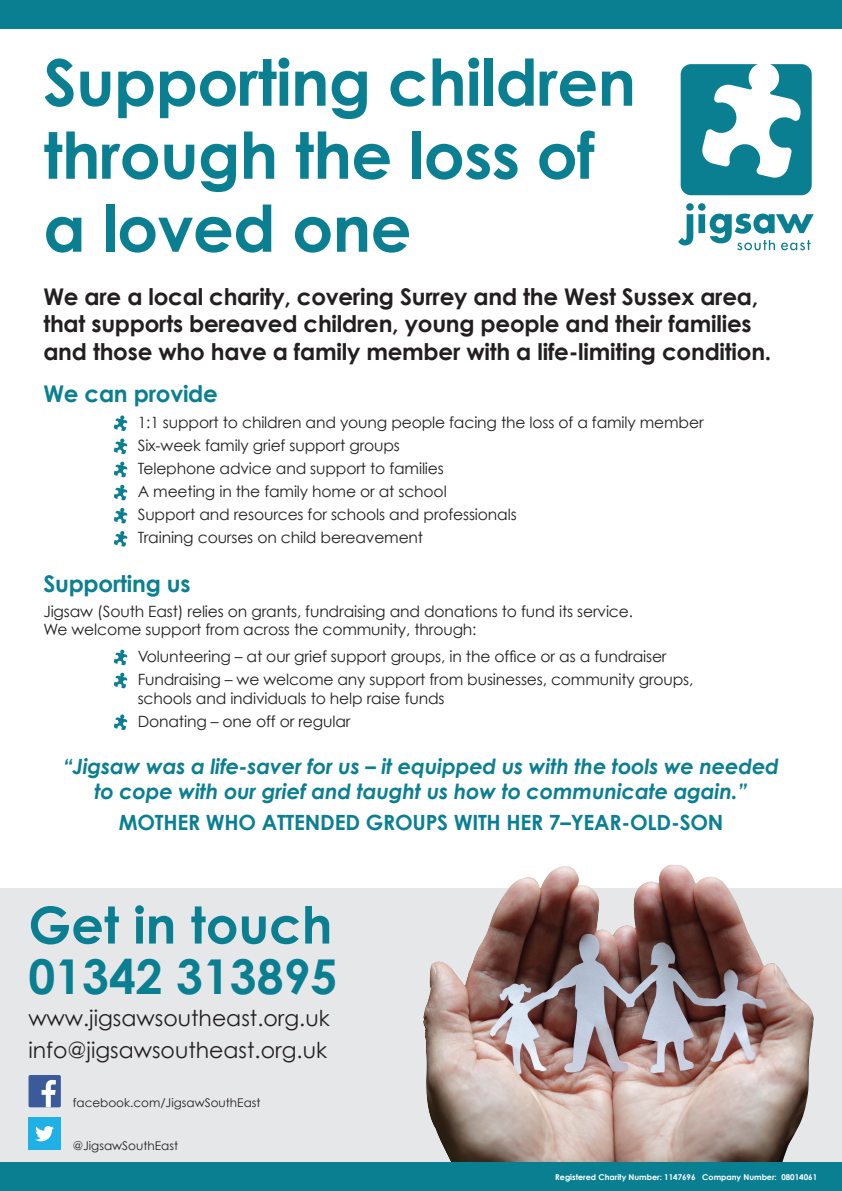
<style>
.page{position:relative;width:842px;height:1191px;background:#fff}
.page>*{position:absolute;margin:0;border:0;box-sizing:border-box;transform-origin:0 0}
.t1{font:700 64.1px/73px "Century Gothic";letter-spacing:-.01em;color:#0b7f92}
.t2{font:700 51px "Century Gothic";color:#0b7f92}
.t3{font:700 48px "Century Gothic";color:#0b7f92}
.t4{font:700 23px/27.6px "Century Gothic";letter-spacing:-.01em;color:#231f20}
.t5{font:700 23px "Century Gothic";letter-spacing:-.01em;color:#0b7f92}
.t6{font:22px/32px "Century Gothic";color:#231f20}
.t7{font:italic 700 21px/25.2px "Century Gothic";letter-spacing:-.01em;color:#0b7f92;text-align:center}
.t8{font:700 21px "Century Gothic";letter-spacing:-.01em;color:#0b7f92}
.t9{font:15.5px/18.6px "Century Gothic";letter-spacing:-.01em;color:#231f20}
.t10{font:12px "Century Gothic";color:#231f20}
.t11{font:700 8px "Century Gothic";color:#fff}
</style>
<div class="page">
<svg style="left:0;top:888px;width:842px;height:274px;background:#c9bfbf"></svg>
<img style="left:633px;top:865px;width:37px;height:44px">
<div style="left:0;top:0;width:842px;height:28px;background:#0b7f92"></div>
<div style="left:0;top:1162px;width:842px;height:29px;background:#0b7f92"></div>
<div style="left:681px;top:64px;width:131px;height:131px;background:#0b7f92;border-radius:10px"></div>
<svg style="left:678px;top:203px;width:136px;height:47px"></svg>
<div style="left:686px;top:203px;width:8px;height:8px;background:#0b7f92;border-radius:50%"></div>
<svg style="left:701px;top:64px;width:101px;height:114px"></svg>
<div style="left:29px;top:1075px;width:32px;height:32px;background:#3b5a9a;border-radius:2px"></div>
<svg style="left:42px;top:1080px;width:14px;height:27px"></svg>
<div style="left:28px;top:1117px;width:33px;height:32px;background:#1fb0e6"></div>
<svg style="left:35px;top:1126px;width:19px;height:15px"></svg>
<svg style="left:114px;top:415px;width:13px;height:16px"></svg>
<svg style="left:114px;top:438px;width:13px;height:16px"></svg>
<svg style="left:114px;top:461px;width:13px;height:16px"></svg>
<svg style="left:114px;top:485px;width:13px;height:15px"></svg>
<svg style="left:114px;top:508px;width:13px;height:15px"></svg>
<svg style="left:114px;top:531px;width:13px;height:16px"></svg>
<svg style="left:114px;top:649px;width:13px;height:16px"></svg>
<svg style="left:114px;top:672px;width:13px;height:16px"></svg>
<svg style="left:114px;top:714px;width:13px;height:16px"></svg>
<p class="t1" style="left:43px;top:44px;width:594px">Supporting children through the loss of a loved one</p>
<p class="t4" style="left:43px;top:282px;width:729px">We are a local charity, covering Surrey and the West Sussex area, that supports bereaved children, young people and their families and those who have a family member with a life-limiting condition.</p>
<p class="t5" style="left:43px;top:379px;width:176px">We can provide</p>
<p class="t9" style="left:138px;top:412px;width:567px">1:1 support to children and young people facing the loss of a family member</p>
<p class="t9" style="left:138px;top:436px;width:264px">Six-week family grief support groups</p>
<p class="t9" style="left:138px;top:459px;width:308px">Telephone advice and support to families</p>
<p class="t9" style="left:138px;top:482px;width:310px">A meeting in the family home or at school</p>
<p class="t9" style="left:138px;top:505px;width:380px">Support and resources for schools and professionals</p>
<p class="t9" style="left:138px;top:528px;width:287px">Training courses on child bereavement</p>
<p class="t5" style="left:43px;top:569px;width:149px">Supporting us</p>
<p class="t9" style="left:43px;top:601px;width:591px">Jigsaw (South East) relies on grants, fundraising and donations to fund its service.<br>We welcome support from across the community, through:</p>
<p class="t9" style="left:138px;top:647px;width:530px">Volunteering – at our grief support groups, in the office or as a fundraiser</p>
<p class="t9" style="left:138px;top:670px;width:557px">Fundraising – we welcome any support from businesses, community groups, schools and individuals to help raise funds</p>
<p class="t9" style="left:138px;top:711px;width:214px">Donating – one off or regular</p>
<p class="t7" style="left:63px;top:752px;width:718px">“Jigsaw was a life-saver for us – it equipped us with the tools we needed to cope with our grief and taught us how to communicate again.”</p>
<p class="t8" style="left:119px;top:808px;width:606px">MOTHER WHO ATTENDED GROUPS WITH HER 7–YEAR-OLD-SON</p>
<p class="t2" style="left:28px;top:893px;width:305px">Get in touch</p>
<p class="t3" style="left:28px;top:946px;width:311px">01342 313895</p>
<p class="t6" style="left:28px;top:1001px;width:303px">www.jigsawsoutheast.org.uk info@jigsawsoutheast.org.uk</p>
<p class="t10" style="left:73px;top:1095px;width:189px">facebook.com/JigsawSouthEast</p>
<p class="t10" style="left:73px;top:1138px;width:107px">@JigsawSouthEast</p>
<p class="t11" style="left:555px;top:1171px;width:263px">Registered Charity Number: 1147696 Company Number: 08014061</p>
</div>
